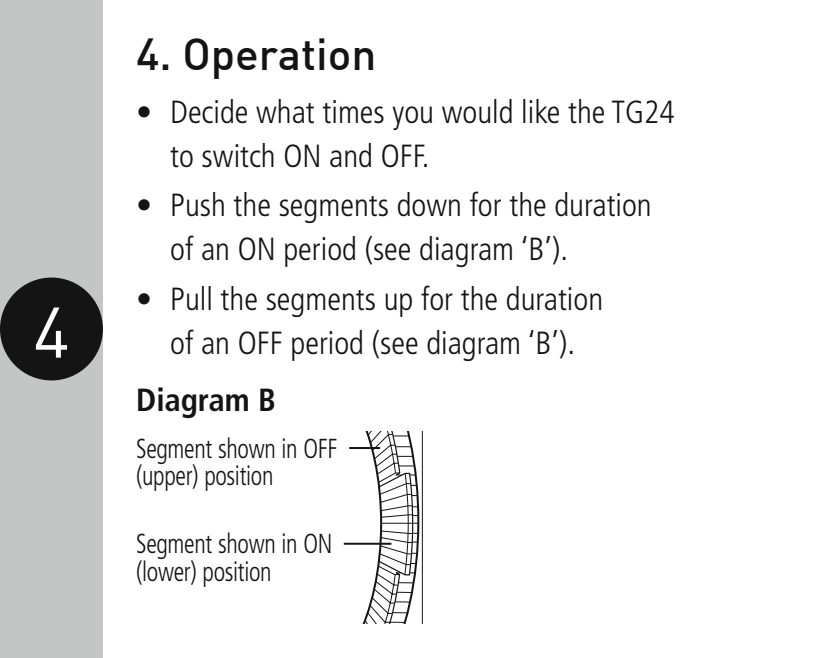
<style>
.page{position:relative;width:817px;height:658px;background:#fff}
.page>*{position:absolute;margin:0;border:0;box-sizing:border-box;transform-origin:0 0}
.t1{font:70.4px "DINOT";color:#fff}
.t2{font:500 44px "DIN";color:#141415}
.t3{font:300 condensed 32px/44px "Frutiger LT";color:#141415}
.t4{font:32px "Frutiger LT 67 Bd Cn";color:#141415}
.t5{font:27.6px/27.6px "Frutiger LT 47 Lt Cn";letter-spacing:-.015em;color:#141415;scale:.9 1}
</style>
<div class="page">
<div style="left:0;top:0;width:103px;height:658px;background:#c4c5c5"></div>
<div style="left:0;top:277px;width:103px;height:103px;background:#141415;border-radius:50%"></div>
<svg style="left:357px;top:431px;width:62px;height:193px"></svg>
<hr style="left:421px;top:431px;width:1px;height:193px;background:#141415">
<hr style="left:349px;top:447px;width:31px;height:2px;background:#141415">
<hr style="left:344px;top:542px;width:47px;height:2px;background:#141415">
<h1 class="t1" style="left:33px;top:288px;width:38px">4</h1>
<h2 class="t2" style="left:136px;top:26px;width:242px">4. Operation</h2>
<p class="t3" style="left:170px;top:90px;width:506px;text-indent:-34px">• Decide what times you would like the TG24 to switch ON and OFF.</p>
<p class="t3" style="left:170px;top:184px;width:483px;text-indent:-34px">• Push the segments down for the duration of an ON period (see diagram ‘B’).</p>
<p class="t3" style="left:136px;top:277px;width:468px">• Pull the segments up for the duration</p>
<p class="t3" style="left:170px;top:321px;width:406px">of an OFF period (see diagram ‘B’).</p>
<p class="t4" style="left:136px;top:381px;width:141px">Diagram B</p>
<p class="t5" style="left:136px;top:434px;width:225px">Segment shown in OFF (upper) position</p>
<p class="t5" style="left:136px;top:530px;width:220px">Segment shown in ON (lower) position</p>
</div>
